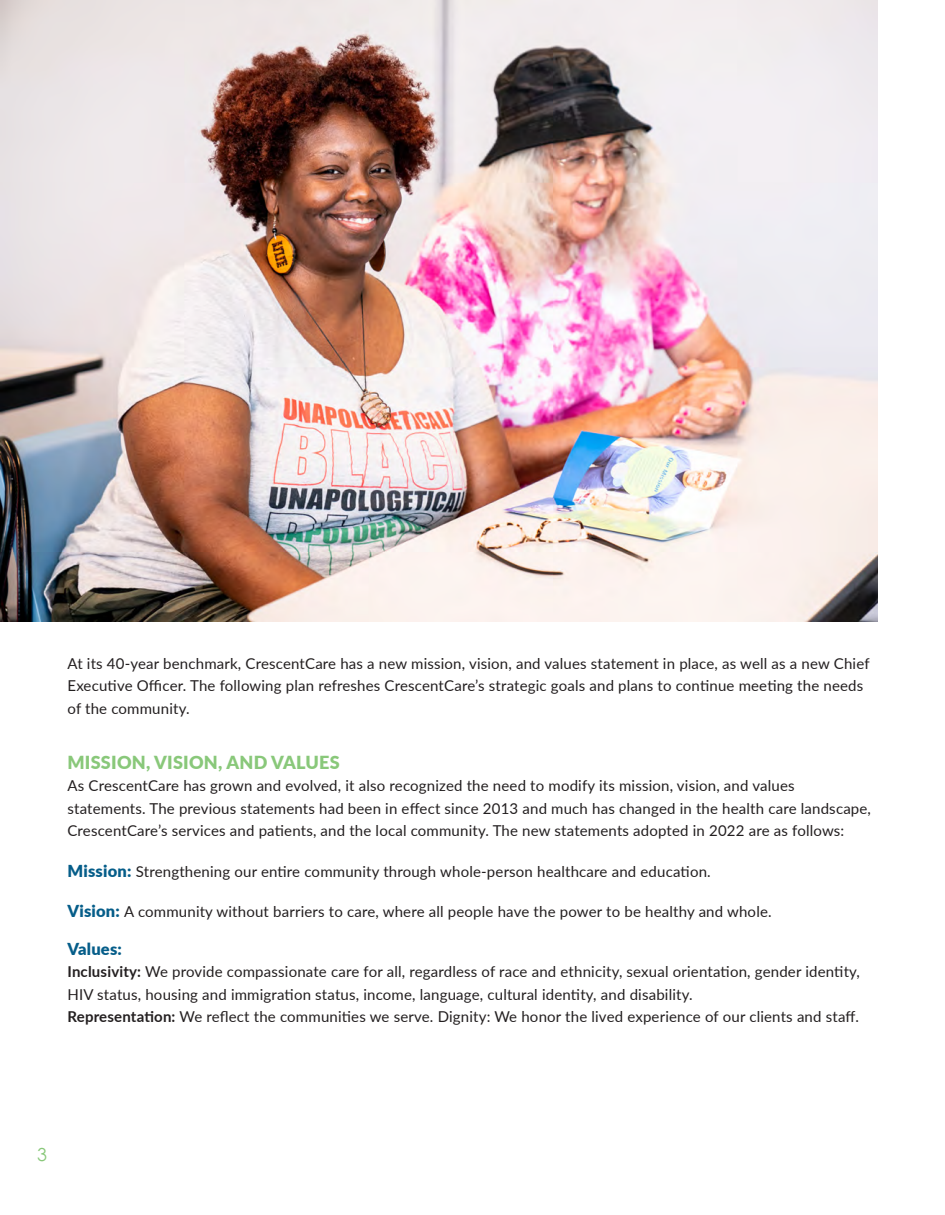
<style>
.page{position:relative;width:945px;height:1215px;background:#fff}
.page>*{position:absolute;margin:0;border:0;box-sizing:border-box;transform-origin:0 0}
.t1{font:900 18px "Lato";letter-spacing:.01em;color:#89c87a}
.t2{font:18px "Century Gothic Pro";color:#89c87a}
.t3{font:900 16.5px "Lato";letter-spacing:.01em;color:#055d89}
.t4{font:15px/22.5px "Lato";letter-spacing:.01em;color:#231f20}
.s1{font-weight:900;font-size:16.5px;color:#055d89}
.s2{font-weight:700}
</style>
<div class="page">
<img style="left:0;top:0;width:878px;height:621px">
<p class="t4" style="left:68px;top:651px;width:804px">At its 40-year benchmark, CrescentCare has a new mission, vision, and values statement in place, as well as a new Chief<br>Executive Officer. The following plan refreshes CrescentCare’s strategic goals and plans to continue meeting the needs of the community.</p>
<p class="t1" style="left:68px;top:749px;width:274px">MISSION, VISION, AND VALUES</p>
<p class="t4" style="left:68px;top:774px;width:805px">As CrescentCare has grown and evolved, it also recognized the need to modify its mission, vision, and values statements. The previous statements had been in effect since 2013 and much has changed in the health care landscape,<br>CrescentCare’s services and patients, and the local community. The new statements adopted in 2022 are as follows:</p>
<p class="t4" style="left:68px;top:859px;width:645px"><span class="s1">Mission:</span> Strengthening our entire community through whole-person healthcare and education.</p>
<p class="t4" style="left:68px;top:900px;width:706px"><span class="s1">Vision:</span> A community without barriers to care, where all people have the power to be healthy and whole.</p>
<p class="t3" style="left:68px;top:936px;width:56px">Values:</p>
<p class="t4" style="left:68px;top:960px;width:794px"><span class="s2">Inclusivity:</span> We provide compassionate care for all, regardless of race and ethnicity, sexual orientation, gender identity,<br>HIV status, housing and immigration status, income, language, cultural identity, and disability.<br><span class="s2">Representation:</span> We reflect the communities we serve. Dignity: We honor the lived experience of our clients and staff.</p>
<p class="t2" style="left:37px;top:1143px;width:11px">3</p>
</div>
